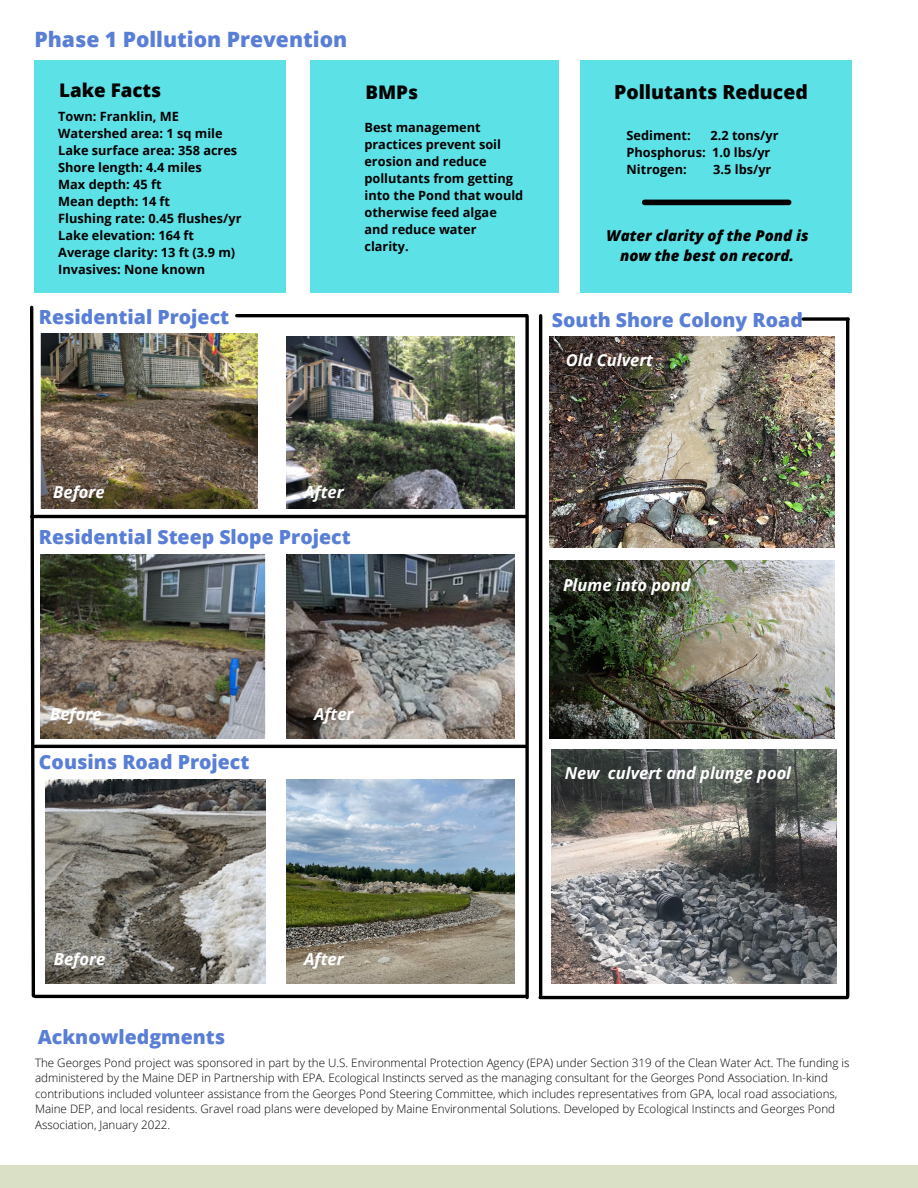
<style>
.page{position:relative;width:918px;height:1188px;background:#fff}
.page>*{position:absolute;margin:0;border:0;box-sizing:border-box;transform-origin:0 0}
.t1{font:800 21.15px "Open Sans";color:#597ed6}
.t2{font:800 19.5px "Open Sans";color:#597ed6}
.t3{font:800 19.35px "Open Sans";color:#000}
.t4{font:800 18.75px "Open Sans";color:#000}
.t5{font:italic 700 16.5px "Open Sans";color:#fff}
.t6{font:italic 800 15px "Open Sans";color:#000}
.t7{font:700 12.75px/17px "Open Sans";color:#000}
.t8{font:300 11.55px/15.5px "Open Sans";color:#000}
</style>
<div class="page">
<div style="left:0;top:1165px;width:918px;height:23px;background:#dae0c6"></div>
<div style="left:34px;top:60px;width:252px;height:233px;background:#5ce1e6"></div>
<div style="left:310px;top:60px;width:249px;height:233px;background:#5ce1e6"></div>
<div style="left:581px;top:60px;width:271px;height:233px;background:#5ce1e6"></div>
<img style="left:41px;top:334px;width:217px;height:174px">
<img style="left:286px;top:337px;width:228px;height:172px">
<img style="left:46px;top:779px;width:219px;height:204px">
<img style="left:286px;top:779px;width:228px;height:204px">
<img style="left:41px;top:555px;width:224px;height:183px">
<img style="left:286px;top:555px;width:228px;height:183px">
<img style="left:550px;top:337px;width:284px;height:210px">
<img style="left:550px;top:561px;width:284px;height:178px">
<img style="left:552px;top:749px;width:285px;height:234px">
<div style="left:645px;top:200px;width:144px;height:5px;background:#000"></div>
<hr style="left:237px;top:314px;width:290px;height:3px;background:#000">
<hr style="left:32px;top:515px;width:495px;height:3px;background:#000">
<svg style="left:30px;top:305px;width:7px;height:694px"></svg>
<hr style="left:35px;top:745px;width:492px;height:3px;background:#000">
<svg style="left:525px;top:317px;width:4px;height:681px;background:#272727"></svg>
<hr style="left:35px;top:995px;width:492px;height:3px;background:#000">
<svg style="left:803px;top:317px;width:45px;height:4px"></svg>
<hr style="left:846px;top:319px;width:3px;height:677px;background:#000">
<hr style="left:540px;top:996px;width:307px;height:3px;background:#000">
<hr style="left:539px;top:316px;width:3px;height:681px;background:#000">
<p class="t1" style="left:34px;top:25px;width:314px">Phase 1 Pollution Prevention</p>
<p class="t4" style="left:59px;top:77px;width:104px">Lake Facts</p>
<p class="t4" style="left:366px;top:79px;width:54px">BMPs</p>
<p class="t3" style="left:614px;top:79px;width:195px">Pollutants Reduced</p>
<p class="t7" style="left:364px;top:119px;width:160px">Best management practices prevent soil erosion and reduce pollutants from getting into the Pond that would otherwise feed algae and reduce water clarity.</p>
<p class="t7" style="left:627px;top:126px;width:66px">Sediment:</p>
<p class="t7" style="left:711px;top:126px;width:69px">2.2 tons/yr</p>
<p class="t7" style="left:58px;top:108px;width:122px">Town: Franklin, ME</p>
<p class="t7" style="left:58px;top:125px;width:166px">Watershed area: 1 sq mile</p>
<p class="t7" style="left:58px;top:142px;width:181px">Lake surface area: 358 acres</p>
<p class="t7" style="left:58px;top:159px;width:145px">Shore length: 4.4 miles</p>
<p class="t7" style="left:58px;top:176px;width:105px">Max depth: 45 ft</p>
<p class="t7" style="left:58px;top:193px;width:113px">Mean depth: 14 ft</p>
<p class="t7" style="left:58px;top:210px;width:185px">Flushing rate: 0.45 flushes/yr</p>
<p class="t7" style="left:58px;top:227px;width:137px">Lake elevation: 164 ft</p>
<p class="t7" style="left:58px;top:244px;width:179px">Average clarity: 13 ft (3.9 m)</p>
<p class="t7" style="left:58px;top:261px;width:148px">Invasives: None known</p>
<p class="t7" style="left:627px;top:143px;width:145px">Phosphorus: 1.0 lbs/yr</p>
<p class="t7" style="left:627px;top:160px;width:62px">Nitrogen:</p>
<p class="t7" style="left:713px;top:160px;width:60px">3.5 lbs/yr</p>
<p class="t6" style="left:607px;top:225px;width:203px">Water clarity of the Pond is</p>
<p class="t6" style="left:620px;top:245px;width:175px">now the best on record.</p>
<p class="t2" style="left:39px;top:303px;width:192px">Residential Project</p>
<p class="t5" style="left:53px;top:481px;width:53px">Before</p>
<p class="t5" style="left:304px;top:481px;width:41px">After</p>
<p class="t2" style="left:39px;top:523px;width:313px">Residential Steep Slope Project</p>
<p class="t5" style="left:50px;top:703px;width:53px">Before</p>
<p class="t2" style="left:39px;top:748px;width:212px">Cousins Road Project</p>
<p class="t5" style="left:314px;top:703px;width:41px">After</p>
<p class="t5" style="left:54px;top:947px;width:53px">Before</p>
<p class="t5" style="left:304px;top:947px;width:41px">After</p>
<p class="t2" style="left:552px;top:306px;width:252px">South Shore Colony Road</p>
<p class="t5" style="left:566px;top:349px;width:89px">Old Culvert</p>
<p class="t5" style="left:563px;top:574px;width:129px">Plume into pond</p>
<p class="t5" style="left:565px;top:761px;width:228px">New culvert and plunge pool</p>
<p class="t2" style="left:38px;top:1024px;width:189px">Acknowledgments</p>
<p class="t8" style="left:35px;top:1055px;width:816px">The Georges Pond project was sponsored in part by the U.S. Environmental Protection Agency (EPA) under Section 319 of the Clean Water Act. The funding is administered by the Maine DEP in Partnership with EPA. Ecological Instincts served as the managing consultant for the Georges Pond Association. In-kind contributions included volunteer assistance from the Georges Pond Steering Committee, which includes representatives from GPA, local road associations, Maine DEP, and local residents. Gravel road plans were developed by Maine Environmental Solutions. Developed by Ecological Instincts and Georges Pond Association, January 2022.</p>
</div>
